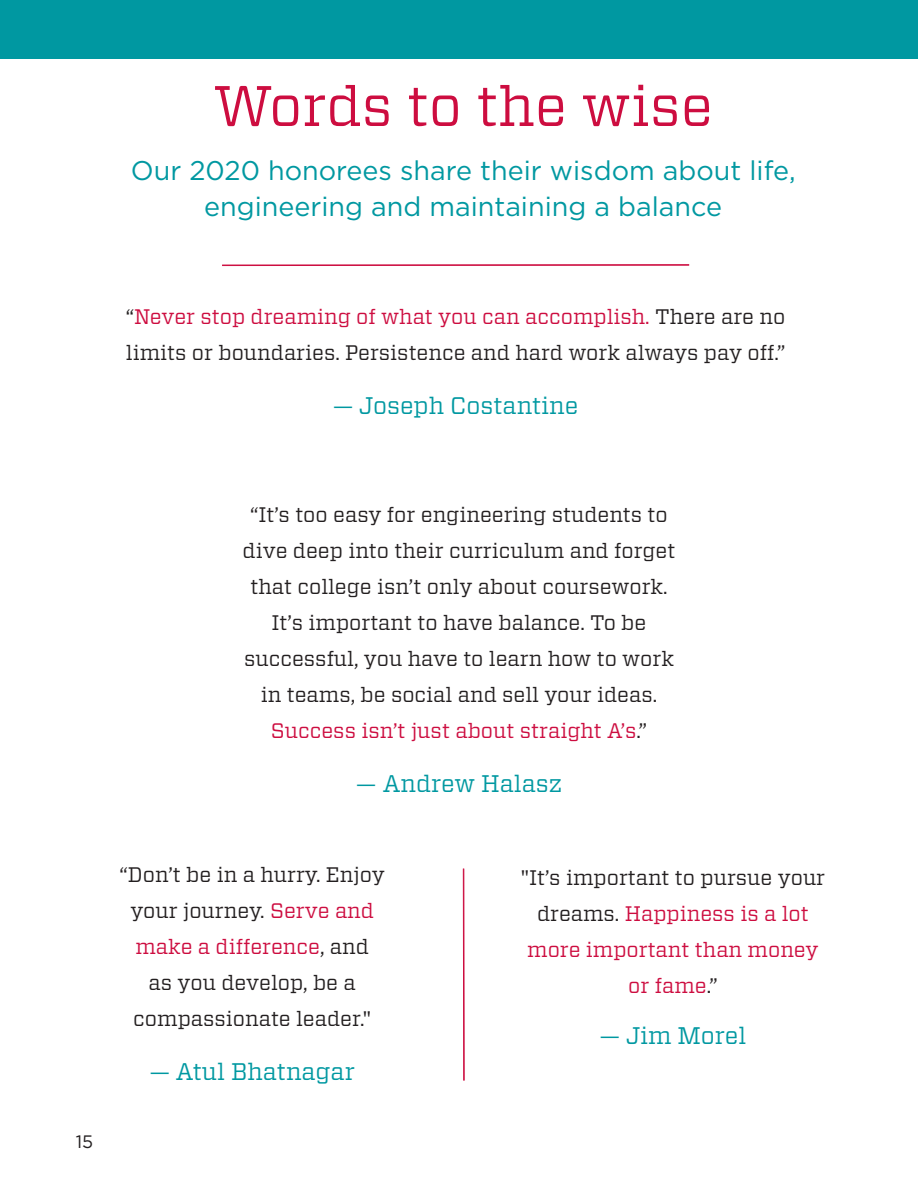
<style>
.page{position:relative;width:918px;height:1188px;background:#fff}
.page>*{position:absolute;margin:0;border:0;box-sizing:border-box;transform-origin:0 0}
.Header_copy{font:57px "Vitesse";color:#cd0d40}
.Header_copy-2{font:27px/36px "Gotham";color:#0098a1;text-align:center}
.Header_copy-3{font:24px "Vitesse";color:#0098a1}
.Header_copy-4{font:21px/36px "Vitesse";color:#231f20;text-align:center}
.Header_copy-5{font:21px/36px "Vitesse";color:#cd0d40;text-align:center}
.t1{font:18px "Gotham";color:#231f20}
.s1{color:#cd0d40}
.s2{font-size:21px}
.s3{color:#231f20}
</style>
<div class="page">
<div style="left:0;top:0;width:918px;height:58px;background:#0098a1"></div>
<hr style="left:222px;top:264px;width:467px;height:1px;background:#cd0d40">
<hr style="left:222px;top:265px;width:467px;height:1px;background:#cd0d40">
<hr style="left:463px;top:869px;width:1px;height:212px;background:#cd0d40">
<hr style="left:464px;top:869px;width:1px;height:212px;background:#cd0d40">
<p class="Header_copy" style="left:214px;top:67px;width:501px">Words to the wise</p>
<p class="Header_copy-2" style="left:131px;top:152px;width:666px">Our 2020 honorees share their wisdom about life, engineering and maintaining a balance</p>
<p class="Header_copy-4" style="left:126px;top:298px;width:661px;text-align:left">“<span class="s1">Never stop dreaming of what you can accomplish.</span> There are no limits or boundaries. Persistence and hard work always pay off.”</p>
<p class="Header_copy-3" style="left:333px;top:389px;width:247px"><span class="s2">—</span> Joseph Costantine</p>
<p class="Header_copy-4" style="left:243px;top:496px;width:434px">“It’s too easy for engineering students to dive deep into their curriculum and forget that college isn’t only about coursework.<br>It’s important to have balance. To be successful, you have to learn how to work in teams, be social and sell your ideas.<br><span class="s1">Success isn’t just about straight A’s</span>.”</p>
<p class="Header_copy-3" style="left:356px;top:767px;width:208px"><span class="s2">—</span> Andrew Halasz</p>
<p class="t1" style="left:76px;top:1131px;width:19px">15</p>
<p class="Header_copy-4" style="left:119px;top:856px;width:267px">“Don’t be in a hurry. Enjoy your journey. <span class="s1">Serve and make a difference</span>, and<br>as you develop, be a compassionate leader."</p>
<p class="Header_copy-3" style="left:150px;top:1055px;width:207px"><span class="s2">—</span> Atul Bhatnagar</p>
<p class="Header_copy-5" style="left:521px;top:860px;width:306px"><span class="s3">"It’s important to pursue your dreams.</span> Happiness is a lot more important than money or fame<span class="s3">.”</span></p>
<p class="Header_copy-3" style="left:600px;top:1019px;width:148px"><span class="s2">—</span> Jim Morel</p>
</div>
